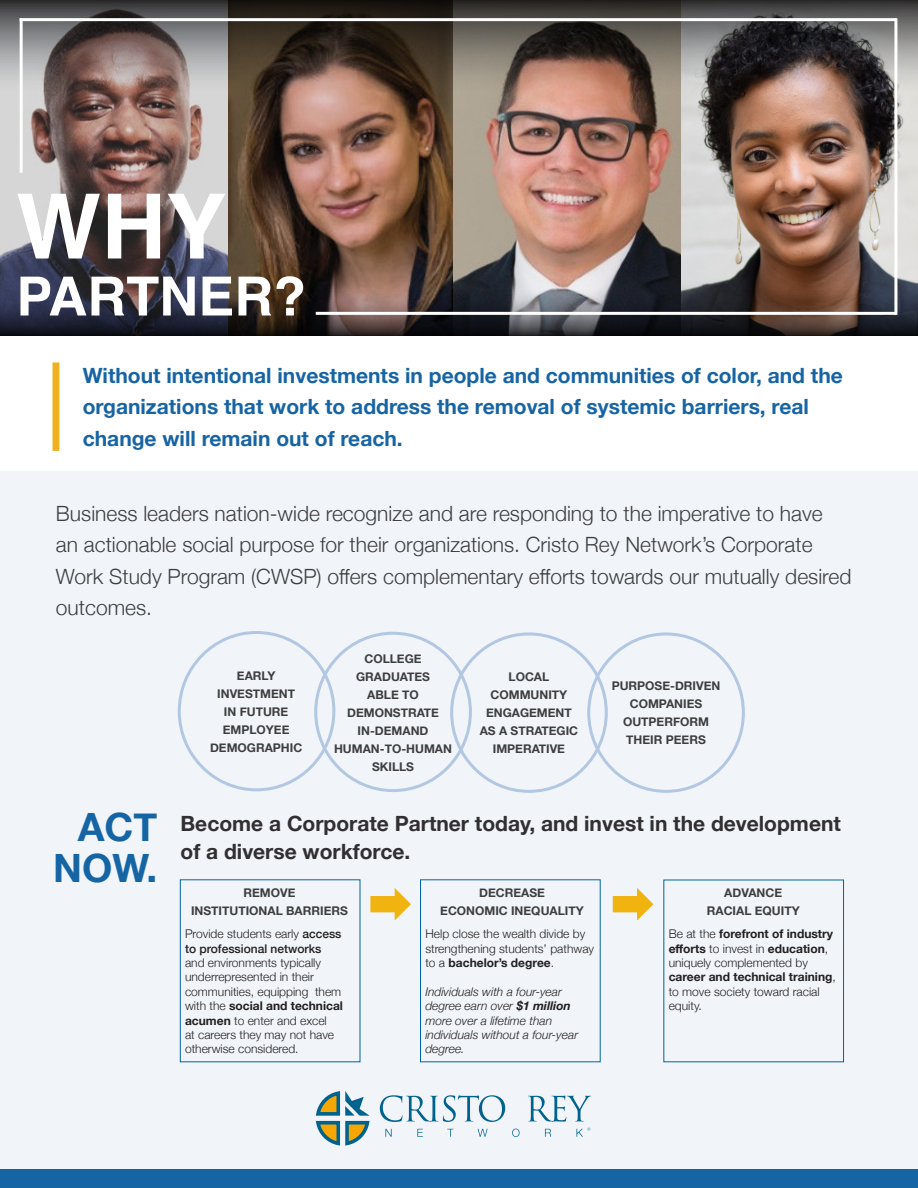
<style>
.page{position:relative;width:918px;height:1188px;background:#fff}
.page>*{position:absolute;margin:0;border:0;box-sizing:border-box;transform-origin:0 0}
.Body_style{font:700 90px "Helvetica";color:#fff}
.Body_style-2{font:700 54px "Helvetica";color:#fff}
.t1{font:700 39px "Helvetica Neue";color:#1565a5}
.Body_style-3{font:300 21px/31.5px "Helvetica Neue";color:#3e3e3f}
.t2{font:700 21px/31.5px "Helvetica Neue";color:#1764a4}
.t3{font:700 21px/28.5px "Helvetica Neue";color:#312f30}
.t4{font:300 12px/14.4px "Helvetica Neue";color:#231f20}
.t5{font:700 12px/18px "Helvetica Neue";color:#3e3e3f;text-align:center}
.t6{font:italic 300 12px/14.4px "Helvetica Neue";color:#231f20}
.s1{font-weight:500}
.s2{font-weight:700}
</style>
<div class="page">
<img style="left:0;top:127px;width:918px;height:144px">
<div style="left:0;top:471px;width:918px;height:700px;background:#f1f4f9"></div>
<div style="left:0;top:1170px;width:918px;height:18px;background:#1565a5"></div>
<div style="left:178px;top:631px;width:157px;height:160px;border:3px solid #b2c7e2;border-radius:50%"></div>
<svg style="left:315px;top:1091px;width:55px;height:55px"></svg>
<svg style="left:380px;top:1095px;width:125px;height:27px"></svg>
<svg style="left:528px;top:1096px;width:63px;height:26px"></svg>
<svg style="left:385px;top:1129px;width:7px;height:8px"></svg>
<svg style="left:417px;top:1129px;width:6px;height:8px"></svg>
<svg style="left:447px;top:1129px;width:6px;height:8px"></svg>
<svg style="left:478px;top:1129px;width:10px;height:8px"></svg>
<svg style="left:512px;top:1129px;width:8px;height:8px"></svg>
<svg style="left:545px;top:1129px;width:6px;height:8px"></svg>
<svg style="left:576px;top:1128px;width:14px;height:9px"></svg>
<img style="left:0;top:0;width:918px;height:127px">
<div style="left:314px;top:632px;width:158px;height:160px;border:3px solid #b2c7e2;border-radius:50%"></div>
<div style="left:450px;top:632px;width:158px;height:161px;border:3px solid #b2c7e2;border-radius:50%"></div>
<div style="left:587px;top:632px;width:158px;height:161px;border:3px solid #b2c7e2;border-radius:50%"></div>
<svg style="left:52px;top:362px;width:7px;height:89px"></svg>
<svg style="left:370px;top:888px;width:41px;height:33px"></svg>
<svg style="left:613px;top:888px;width:40px;height:33px"></svg>
<hr style="left:20px;top:18px;width:876px;height:3px;background:#fff">
<hr style="left:20px;top:18px;width:3px;height:155px;background:#fff">
<img style="left:0;top:271px;width:918px;height:64px">
<hr style="left:894px;top:18px;width:3px;height:297px;background:#fff">
<hr style="left:316px;top:312px;width:580px;height:3px;background:#fff">
<p class="Body_style" style="left:16px;top:154px;width:211px">WHY</p>
<p class="Body_style-2" style="left:16px;top:253px;width:291px">PARTNER?</p>
<p class="t2" style="left:83px;top:360px;width:762px">Without intentional investments in people and communities of color, and the organizations that work to address the removal of systemic barriers, real change will remain out of reach.</p>
<p class="Body_style-3" style="left:56px;top:496px;width:797px">Business leaders nation-wide recognize and are responding to the imperative to have<br>an actionable social purpose for their organizations. Cristo Rey Network’s Corporate Work Study Program (CWSP) offers complementary efforts towards our mutually desired outcomes.</p>
<p class="t1" style="left:78px;top:797px;width:81px">ACT</p>
<p class="t1" style="left:53px;top:837px;width:106px">NOW.</p>
<p class="t5" style="left:237px;top:667px;width:40px">EARLY</p>
<p class="t5" style="left:217px;top:685px;width:79px">INVESTMENT</p>
<p class="t5" style="left:224px;top:703px;width:66px">IN FUTURE</p>
<p class="t5" style="left:210px;top:721px;width:94px">EMPLOYEE<br>DEMOGRAPHIC</p>
<p class="t5" style="left:365px;top:650px;width:59px">COLLEGE</p>
<p class="t5" style="left:356px;top:668px;width:75px">GRADUATES</p>
<p class="t5" style="left:367px;top:686px;width:53px">ABLE TO</p>
<p class="t5" style="left:347px;top:704px;width:93px">DEMONSTRATE</p>
<p class="t5" style="left:358px;top:722px;width:72px">IN-DEMAND</p>
<p class="t5" style="left:334px;top:740px;width:119px">HUMAN-TO-HUMAN<br>SKILLS</p>
<p class="t5" style="left:480px;top:668px;width:100px">LOCAL<br>COMMUNITY<br>ENGAGEMENT<br>AS A STRATEGIC<br>IMPERATIVE</p>
<p class="t5" style="left:612px;top:677px;width:110px">PURPOSE-DRIVEN<br>COMPANIES</p>
<p class="t5" style="left:623px;top:713px;width:88px">OUTPERFORM</p>
<p class="t5" style="left:626px;top:731px;width:81px">THEIR PEERS</p>
<p class="t3" style="left:181px;top:810px;width:662px">Become a Corporate Partner today, and invest in the development of a diverse workforce.</p>
<p class="t5" style="left:191px;top:884px;width:158px">REMOVE<br>INSTITUTIONAL BARRIERS</p>
<p class="t5" style="left:479px;top:884px;width:67px">DECREASE</p>
<p class="t5" style="left:724px;top:884px;width:59px">ADVANCE</p>
<p class="t5" style="left:707px;top:902px;width:94px">RACIAL EQUITY</p>
<p class="t5" style="left:440px;top:902px;width:145px">ECONOMIC INEQUALITY</p>
<p class="t4" style="left:185px;top:926px;width:159px">Provide students early <span class="s1">access to professional networks </span>and environments typically underrepresented in their communities, equipping them with the <span class="s2">social and technical acumen</span> to enter and excel<br>at careers they may not have otherwise considered.</p>
<p class="t4" style="left:425px;top:926px;width:170px">Help close the wealth divide by strengthening students’ pathway to a <span class="s2">bachelor’s degree</span>.</p>
<p class="t6" style="left:425px;top:984px;width:154px">Individuals with a four-year degree earn over <span class="s2">$1 million </span>more over a lifetime than individuals without a four-year degree.</p>
<p class="t4" style="left:669px;top:926px;width:169px">Be at the <span class="s2">forefront of industry efforts</span> to invest in <span class="s2">education</span>, uniquely complemented by <span class="s2">career and technical training</span>, to move society toward racial equity.</p>
</div>
